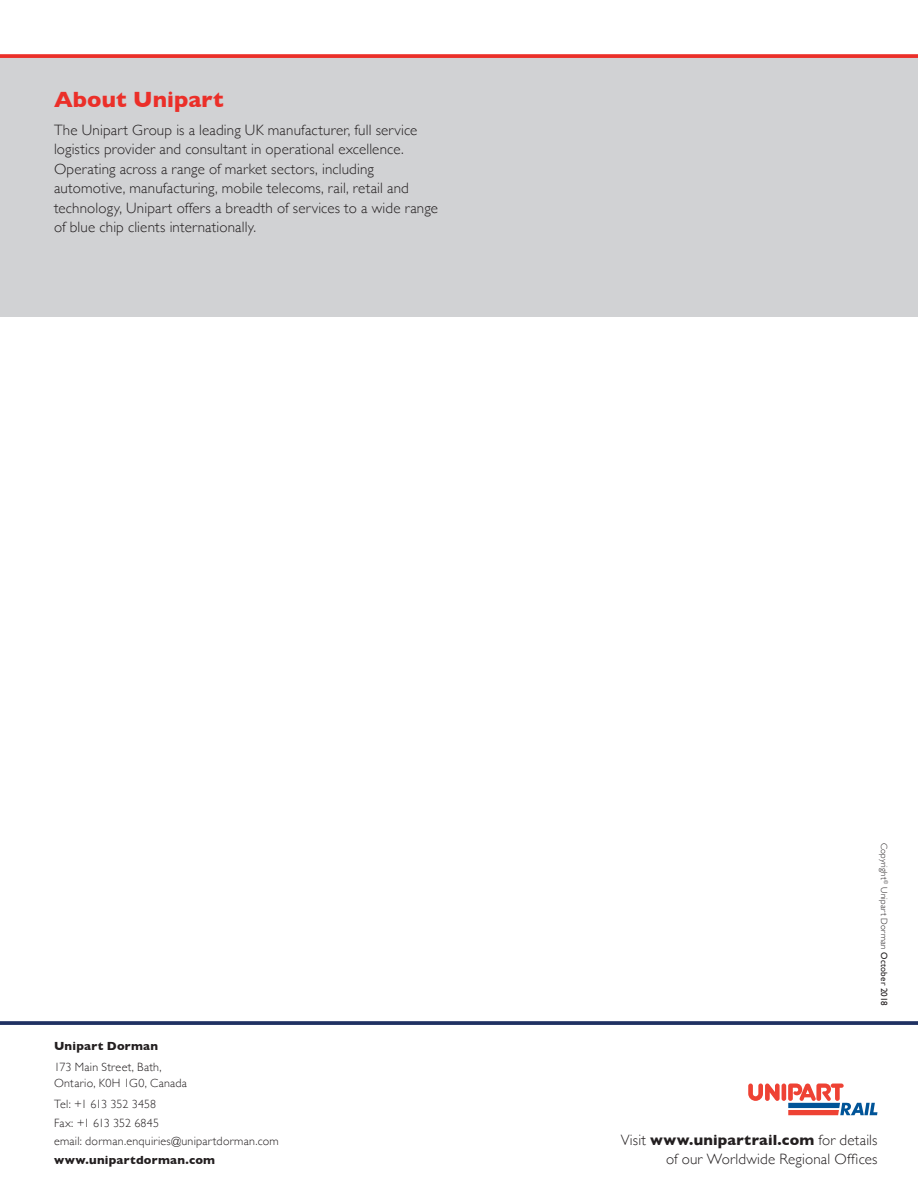
<style>
.page{position:relative;width:918px;height:1188px;background:#fff}
.page>*{position:absolute;margin:0;border:0;box-sizing:border-box;transform-origin:0 0}
.t1{font:700 22.5px "Gill Sans";color:#eb2f29}
.t2{font:300 15px/19.5px "Gill Sans";letter-spacing:.01em;color:#231f20}
.t3{font:300 12px/18.6px "Gill Sans";letter-spacing:.02em;color:#231f20}
.t4{font:700 12px "Gill Sans";letter-spacing:.02em;color:#231f20}
.t5{font:300 9px "Gill Sans";letter-spacing:.03em;color:#231f20}
.s1{font-weight:400}
.s2{font-weight:700}
</style>
<div class="page">
<svg style="left:0;top:1021px;width:918px;height:4px;background:#2c3d6b"></svg>
<div style="left:0;top:56px;width:918px;height:260px;background:#d1d2d4"></div>
<svg style="left:0;top:54px;width:918px;height:4px;background:#eb3a35"></svg>
<svg style="left:748px;top:1084px;width:129px;height:31px"></svg>
<h1 class="t1" style="left:54px;top:81px;width:171px">About Unipart</h1>
<p class="t2" style="left:54px;top:119px;width:386px">The Unipart Group is a leading UK manufacturer, full service logistics provider and consultant in operational excellence.<br>Operating across a range of market sectors, including automotive, manufacturing, mobile telecoms, rail, retail and technology, Unipart offers a breadth of services to a wide range of blue chip clients internationally.</p>
<p class="t4" style="left:54px;top:1036px;width:106px">Unipart Dorman</p>
<p class="t3" style="left:54px;top:1058px;width:134px;line-height:16.5px">173 Main Street, Bath,<br>Ontario, K0H 1G0, Canada</p>
<p class="t3" style="left:54px;top:1094px;width:226px">Tel: +1 613 352 3458<br>Fax: +1 613 352 6845<br>email: dorman.enquiries@unipartdorman.com</p>
<p class="t4" style="left:54px;top:1150px;width:163px">www.unipartdorman.com</p>
<p class="t5" style="left:891px;top:843px;width:165px;rotate:90deg">Copyright<sup>©</sup> Unipart Dorman <span class="s1">October 2018</span></p>
<p class="t2" style="left:621px;top:1130px;width:258px;text-align:right">Visit <span class="s2">www.unipartrail.com</span> for details of our Worldwide Regional Offices</p>
</div>
